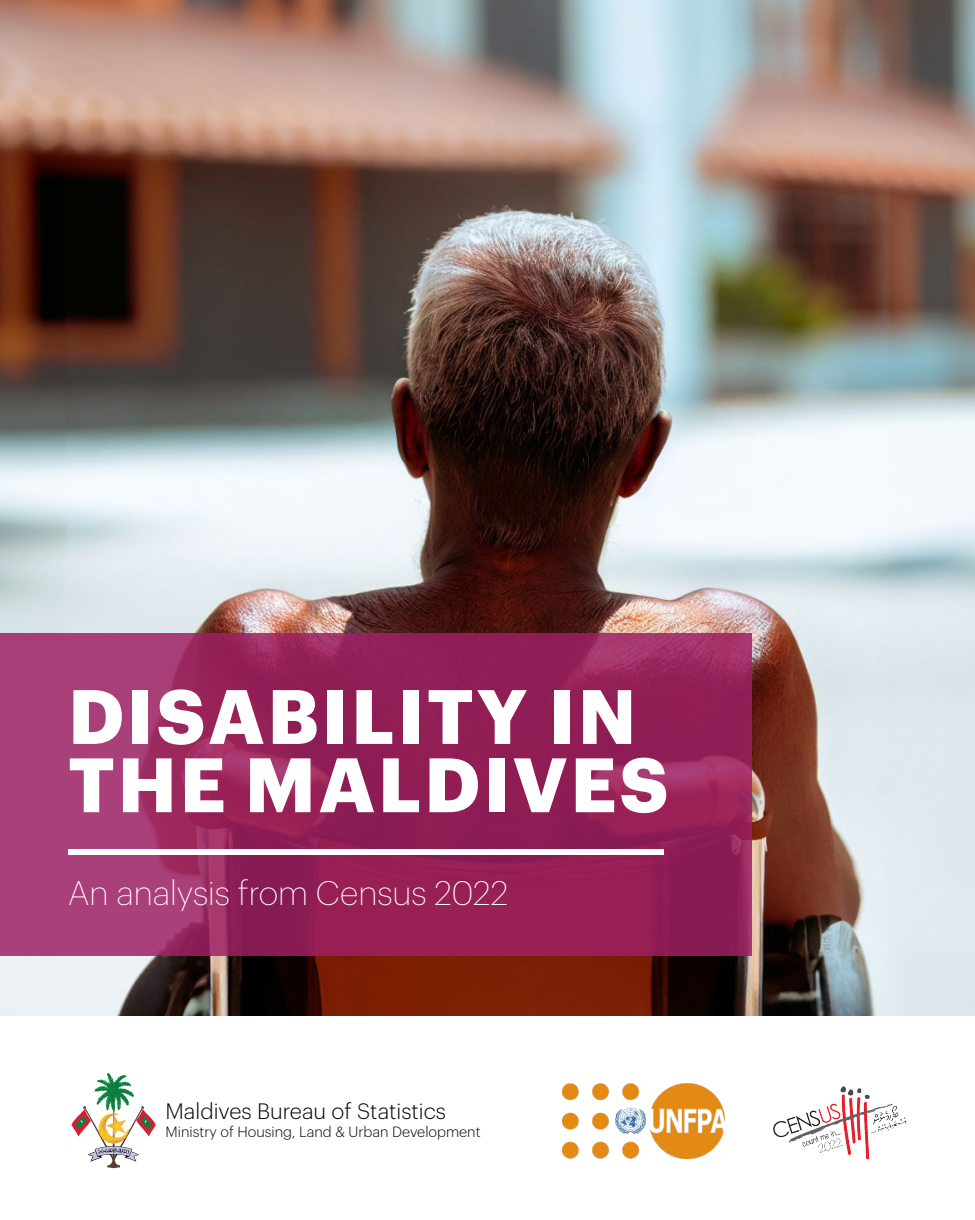
<style>
.page{position:relative;width:975px;height:1220px;background:#fff}
.page>*{position:absolute;margin:0;border:0;box-sizing:border-box;transform-origin:0 0}
.title_toc{font:700 75.25px "Graphik";letter-spacing:.04em;color:#fff}
.title_toc-2{font:200 33.25px "Graphik";color:#fff}
.t1{font:300 21.7px "Graphik";color:#050504}
.t2{font:300 14.53px "Graphik";color:#050504}
</style>
<div class="page">
<img style="left:0;top:0;width:975px;height:1015px">
<svg style="left:0;top:633px;width:751px;height:323px;background:#98275f"></svg>
<div style="left:68px;top:849px;width:595px;height:6px;background:#fff"></div>
<svg style="left:71px;top:1073px;width:85px;height:95px"></svg>
<img style="left:562px;top:1083px;width:162px;height:75px">
<img style="left:773px;top:1086px;width:134px;height:72px">
<p class="title_toc" style="left:68px;top:658px;width:569px">DISABILITY IN</p>
<p class="title_toc" style="left:68px;top:726px;width:601px">THE MALDIVES</p>
<p class="title_toc-2" style="left:68px;top:869px;width:442px">An analysis from Census 2022</p>
<p class="t1" style="left:165px;top:1095px;width:282px">Maldives Bureau of Statistics</p>
<p class="t2" style="left:165px;top:1121px;width:317px">Ministry of Housing, Land &amp; Urban Development</p>
</div>
